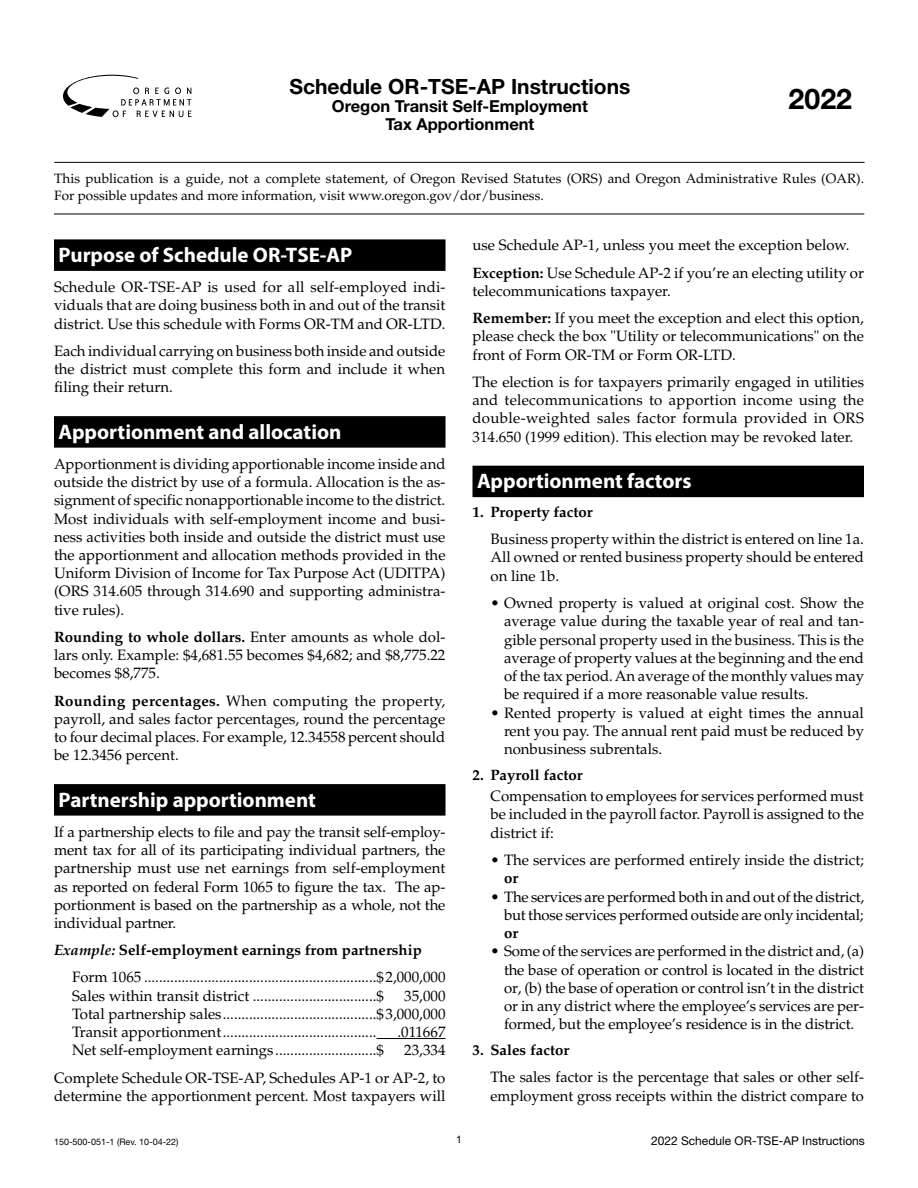
<style>
.page{position:relative;width:918px;height:1188px;background:#fff}
.page>*{position:absolute;margin:0;border:0;box-sizing:border-box;transform-origin:0 0}
.t1{font:700 28.5px "Helvetica Neue LT Std";color:#000}
.t2{font:700 21px "Myriad Pro";color:#fff}
.t3{font:700 21px "Helvetica Neue LT Std";color:#000}
.t4{font:700 16.5px/18px "Helvetica Neue LT Std";color:#000;text-align:center}
.t5{font:15px/18.3px "Palatino LT Std";color:#000;text-align:justify}
.t6{font:700 15px "Palatino LT Std";color:#000}
.t7{font:13.5px/17.2px "Palatino LT Std";letter-spacing:.005em;color:#000}
.t8{font:12px "Helvetica Neue LT Std";color:#000}
.t9{font:10.5px "Helvetica Neue LT Std";color:#000}
.t10{font:9px "Helvetica Neue LT Std";color:#000}
.s1{font-weight:700}
.s2{font-weight:700;font-style:italic}
</style>
<div class="page">
<div style="left:54px;top:239px;width:392px;height:32px;background:#000"></div>
<div style="left:54px;top:416px;width:392px;height:32px;background:#000"></div>
<div style="left:54px;top:784px;width:392px;height:32px;background:#000"></div>
<hr style="left:376px;top:1038px;width:70px;height:1px;background:#000">
<div style="left:472px;top:466px;width:392px;height:31px;background:#000"></div>
<svg style="left:63px;top:75px;width:128px;height:42px"></svg>
<hr style="left:54px;top:162px;width:811px;height:1px;background:#000">
<hr style="left:54px;top:214px;width:810px;height:1px;background:#000">
<h2 class="t3" style="left:289px;top:74px;width:343px">Schedule OR-TSE-AP Instructions</h2>
<p class="t4" style="left:332px;top:97px;width:257px">Oregon Transit Self-Employment<br>Tax Apportionment</p>
<h1 class="t1" style="left:789px;top:82px;width:65px">2022</h1>
<p class="t7" style="left:54px;top:170px;width:811px">This publication is a guide, not a complete statement, of Oregon Revised Statutes (ORS) and Oregon Administrative Rules (OAR).<br>For possible updates and more information, visit www.oregon.gov/dor/business.</p>
<h2 class="t2" style="left:58px;top:241px;width:295px">Purpose of Schedule OR-TSE-AP</h2>
<p class="t5" style="left:54px;top:278px;width:393px">Schedule OR-TSE-AP is used for all self-employed indi&shy;viduals that are doing business both in and out of the transit district. Use this schedule with Forms OR-TM and OR-LTD.</p>
<p class="t5" style="left:54px;top:342px;width:393px">Each individual carrying on business both inside and outside the district must complete this form and include it when filing their return.</p>
<h2 class="t2" style="left:58px;top:418px;width:284px">Apportionment and allocation</h2>
<p class="t5" style="left:54px;top:455px;width:393px">Apportionment is dividing apportionable income inside and outside the district by use of a formula. Allocation is the as&shy;signment of specific nonapportionable income to the district.<br>Most individuals with self-employment income and busi&shy;ness activities both inside and outside the district must use the apportionment and allocation methods provided in the Uniform Division of Income for Tax Purpose Act (UDITPA) (ORS 314.605 through 314.690 and supporting administra&shy;tive rules).</p>
<p class="t5" style="left:54px;top:628px;width:393px"><span class="s1">Rounding to whole dollars.</span> Enter amounts as whole dol&shy;lars only. Example: $4,681.55 becomes $4,682; and $8,775.22 becomes $8,775.</p>
<p class="t5" style="left:54px;top:692px;width:393px"><span class="s1">Rounding percentages.</span> When computing the property, payroll, and sales factor percentages, round the percentage to four decimal places. For example, 12.34558 percent should be 12.3456 percent.</p>
<h2 class="t2" style="left:58px;top:786px;width:259px">Partnership apportionment</h2>
<p class="t5" style="left:54px;top:823px;width:393px">If a partnership elects to file and pay the transit self-employ&shy;ment tax for all of its participating individual partners, the partnership must use net earnings from self-employment as reported on federal Form 1065 to figure the tax. The ap&shy;portionment is based on the partnership as a whole, not the individual partner.</p>
<p class="t5" style="left:72px;top:937px;width:375px;line-height:27.2px;text-indent:-18px"><span class="s2">Example:</span> <span class="s1">Self-employment earnings from partnership<br></span>Form 1065 ..............................................................$2,000,000</p>
<p class="t5" style="left:72px;top:987px;width:313px">Sales within transit district .................................$</p>
<p class="t5" style="left:72px;top:987px;width:375px;text-indent:332px">35,000<br>Total partnership sales.........................................$3,000,000<br>Transit apportionment.........................................</p>
<p class="t5" style="left:398px;top:1023px;width:49px">.011667</p>
<p class="t5" style="left:72px;top:1041px;width:313px">Net self-employment earnings ...........................$</p>
<p class="t5" style="left:54px;top:1037px;width:393px;line-height:27.3px;text-align:right">23,334<br>Complete Schedule OR-TSE-AP, Schedules AP-1 or AP-2, to</p>
<p class="t5" style="left:54px;top:1087px;width:393px">determine the apportionment percent. Most taxpayers will</p>
<p class="t5" style="left:472px;top:232px;width:393px;line-height:27.3px">use Schedule AP-1, unless you meet the exception below.<br><span class="s1">Exception:</span> Use Schedule AP-2 if you’re an electing utility or</p>
<p class="t5" style="left:472px;top:277px;width:393px;line-height:27.3px">telecommunications taxpayer.<br><span class="s1">Remember:</span> If you meet the exception and elect this option,</p>
<p class="t5" style="left:472px;top:327px;width:393px">please check the box "Utility or telecommunications" on the front of Form OR-TM or Form OR-LTD.</p>
<p class="t5" style="left:472px;top:373px;width:393px">The election is for taxpayers primarily engaged in utilities and telecommunications to apportion income using the double-weighted sales factor formula provided in ORS 314.650 (1999 edition). This election may be revoked later.</p>
<h2 class="t2" style="left:477px;top:467px;width:216px">Apportionment factors</h2>
<p class="t6" style="left:472px;top:503px;width:122px">1. Property factor</p>
<p class="t5" style="left:490px;top:530px;width:375px">Business property within the district is entered on line 1a.<br>All owned or rented business property should be entered on line 1b.</p>
<p class="t5" style="left:504px;top:594px;width:362px;text-indent:-14px">• Owned property is valued at original cost. Show the average value during the taxable year of real and tan&shy;gible personal property used in the business. This is the average of property values at the beginning and the end of the tax period. An average of the monthly values may be required if a more reasonable value results.</p>
<p class="t5" style="left:504px;top:704px;width:362px;text-indent:-14px">• Rented property is valued at eight times the annual rent you pay. The annual rent paid must be reduced by nonbusiness subrentals.</p>
<p class="t6" style="left:472px;top:766px;width:112px">2. Payroll factor</p>
<p class="t5" style="left:490px;top:787px;width:375px">Compensation to employees for services performed must be included in the payroll factor. Payroll is assigned to the district if:</p>
<p class="t5" style="left:490px;top:851px;width:375px">• The services are performed entirely inside the district;</p>
<p class="t6" style="left:504px;top:869px;width:16px">or</p>
<p class="t5" style="left:490px;top:888px;width:375px;text-align:right">• The services are performed both in and out of the district, but those services performed outside are only incidental;</p>
<p class="t6" style="left:504px;top:924px;width:16px">or</p>
<p class="t5" style="left:504px;top:942px;width:362px;text-indent:-14px">• Some of the services are performed in the district and, (a) the base of operation or control is located in the district or, (b) the base of operation or control isn’t in the district or in any district where the employee’s services are per&shy;formed, but the employee’s residence is in the district.</p>
<p class="t6" style="left:472px;top:1041px;width:98px">3. Sales factor</p>
<p class="t5" style="left:490px;top:1068px;width:375px">The sales factor is the percentage that sales or other self&shy;employment gross receipts within the district compare to</p>
<p class="t10" style="left:54px;top:1136px;width:126px">150-500-051-1 (Rev. 10-04-22)</p>
<p class="t9" style="left:456px;top:1133px;width:7px">1</p>
<p class="t8" style="left:651px;top:1134px;width:215px">2022 Schedule OR-TSE-AP Instructions</p>
</div>
